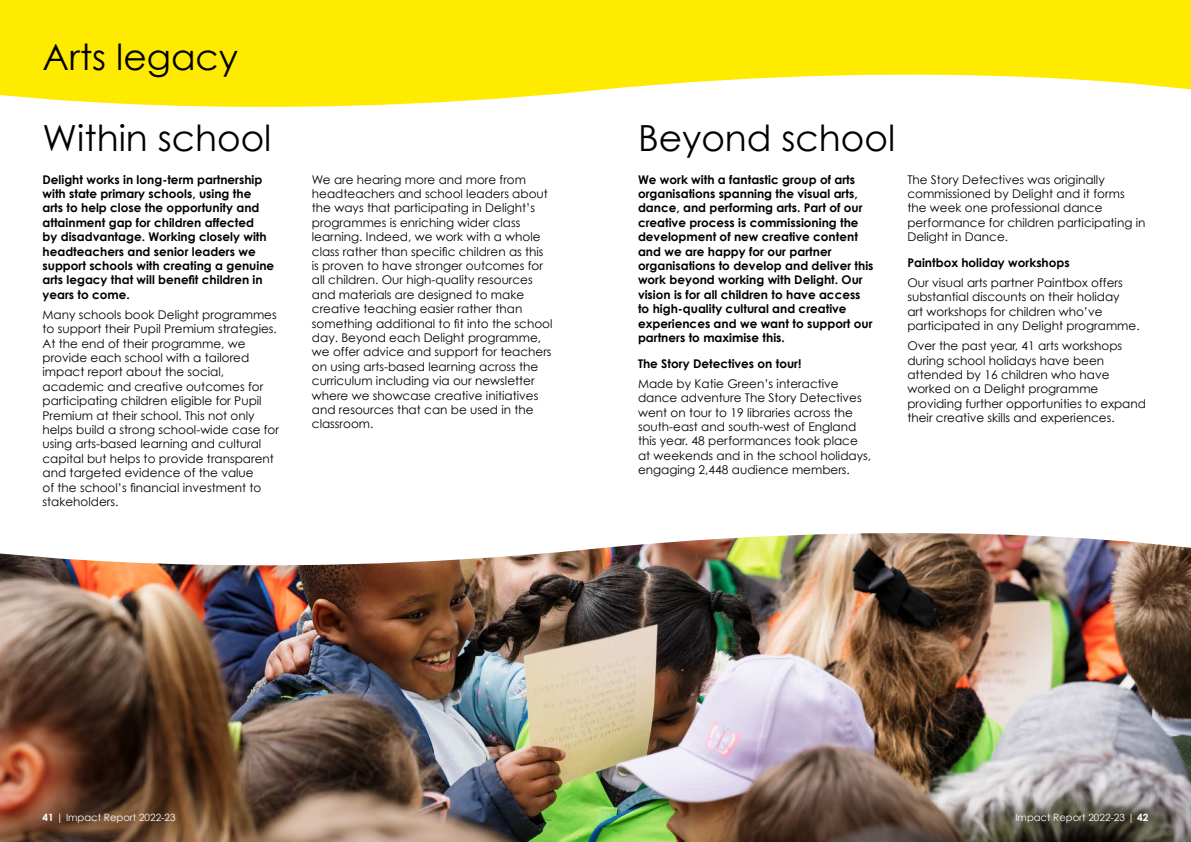
<style>
.page{position:relative;width:1191px;height:842px;background:#fff}
.page>*{position:absolute;margin:0;border:0;box-sizing:border-box;transform-origin:0 0}
.t1{font:36px "Century Gothic";color:#000}
.t2{font:12px/14.4px "Century Gothic";color:#000}
.t3{font:700 12px/14.4px "Century Gothic";color:#000}
.t4{font:10px "Century Gothic";color:#fff}
.s1{font-weight:700}
</style>
<div class="page">
<svg style="left:0;top:0;width:1191px;height:107px;background:#feee26"></svg>
<img style="left:0;top:584px;width:1191px;height:258px">
<img style="left:0;top:533px;width:1191px;height:51px">
<h1 class="t1" style="left:43px;top:35px;width:197px">Arts legacy</h1>
<h1 class="t1" style="left:43px;top:116px;width:230px">Within school</h1>
<h1 class="t1" style="left:638px;top:116px;width:259px">Beyond school</h1>
<p class="t3" style="left:43px;top:172px;width:233px">Delight works in long-term partnership with state primary schools, using the arts to help close the opportunity and attainment gap for children affected<br>by disadvantage. Working closely with headteachers and senior leaders we support schools with creating a genuine arts legacy that will benefit children in years to come.</p>
<p class="t2" style="left:43px;top:307px;width:238px">Many schools book Delight programmes to support their Pupil Premium strategies.<br>At the end of their programme, we provide each school with a tailored impact report about the social, academic and creative outcomes for participating children eligible for Pupil Premium at their school. This not only helps build a strong school-wide case for using arts-based learning and cultural capital but helps to provide transparent and targeted evidence of the value<br>of the school’s financial investment to stakeholders.</p>
<p class="t2" style="left:312px;top:172px;width:242px">We are hearing more and more from headteachers and school leaders about the ways that participating in Delight’s programmes is enriching wider class learning. Indeed, we work with a whole class rather than specific children as this is proven to have stronger outcomes for all children. Our high-quality resources and materials are designed to make creative teaching easier rather than something additional to fit into the school day. Beyond each Delight programme, we offer advice and support for teachers on using arts-based learning across the curriculum including via our newsletter where we showcase creative initiatives and resources that can be used in the classroom.</p>
<p class="t3" style="left:638px;top:172px;width:237px">We work with a fantastic group of arts organisations spanning the visual arts, dance, and performing arts. Part of our creative process is commissioning the development of new creative content and we are happy for our partner organisations to develop and deliver this work beyond working with Delight. Our vision is for all children to have access to high-quality cultural and creative experiences and we want to support our partners to maximise this.</p>
<p class="t3" style="left:638px;top:356px;width:165px">The Story Detectives on tour!</p>
<p class="t2" style="left:638px;top:376px;width:235px">Made by Katie Green’s interactive dance adventure The Story Detectives went on tour to 19 libraries across the south-east and south-west of England this year. 48 performances took place at weekends and in the school holidays, engaging 2,448 audience members.</p>
<p class="t2" style="left:907px;top:172px;width:239px">The Story Detectives was originally commissioned by Delight and it forms the week one professional dance performance for children participating in Delight in Dance.</p>
<p class="t3" style="left:907px;top:255px;width:164px">Paintbox holiday workshops</p>
<p class="t2" style="left:907px;top:275px;width:234px">Our visual arts partner Paintbox offers substantial discounts on their holiday<br>art workshops for children who’ve participated in any Delight programme.</p>
<p class="t2" style="left:907px;top:339px;width:240px">Over the past year, 41 arts workshops during school holidays have been attended by 16 children who have worked on a Delight programme providing further opportunities to expand their creative skills and experiences.</p>
<p class="t4" style="left:43px;top:811px;width:135px"><span class="s1">41</span> | Impact Report 2022-23</p>
<p class="t4" style="left:1015px;top:811px;width:135px">Impact Report 2022-23 | <span class="s1">42</span></p>
</div>
